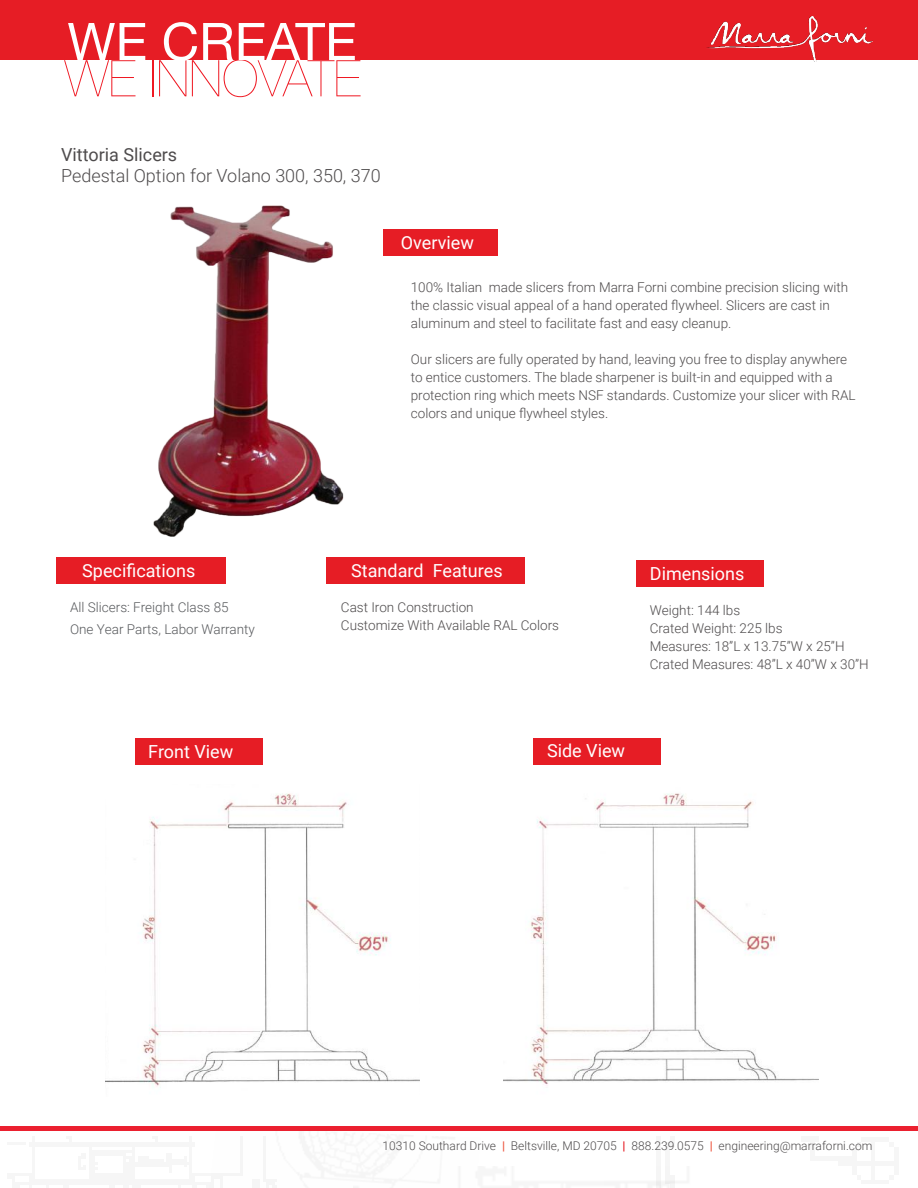
<style>
.page{position:relative;width:918px;height:1188px;background:#fff}
.page>*{position:absolute;margin:0;border:0;box-sizing:border-box;transform-origin:0 0}
.t1{font:51.9px "Helvetica Neue";color:#fff}
.t2{font:200 50.7px "Helvetica Neue";color:#ef1923}
.t3{font:18px "Roboto";color:#fff}
.t4{font:300 18px "Roboto";color:#4e4b4c}
.t5{font:18px "Roboto";color:#4e4b4c}
.t6{font:300 13.5px/18px "Roboto";color:#4e4b4c}
.t7{font:300 13.5px/21.6px "Roboto";color:#57595c}
.t8{font:300 12px "Roboto";color:#4e4b4c}
.s1{font-weight:700;color:#ee5b45}
.s2{font-weight:700;color:#e61d25}
</style>
<div class="page">
<div style="left:383px;top:230px;width:115px;height:26px;background:#e61d25"></div>
<div style="left:327px;top:558px;width:198px;height:26px;background:#e61d25"></div>
<div style="left:0;top:1126px;width:918px;height:5px;background:#eb202f"></div>
<div style="left:0;top:0;width:918px;height:59px;background:#e61d25"></div>
<img style="left:706px;top:17px;width:167px;height:45px">
<div style="left:636px;top:560px;width:128px;height:27px;background:#e61d25"></div>
<div style="left:534px;top:738px;width:127px;height:26px;background:#e61d25"></div>
<div style="left:135px;top:739px;width:127px;height:26px;background:#e61d25"></div>
<img style="left:105px;top:793px;width:315px;height:294px">
<img style="left:504px;top:793px;width:315px;height:292px">
<img style="left:56px;top:205px;width:393px;height:379px">
<h1 class="t1" style="left:67px;top:4px;width:291px">WE CREATE</h1>
<h2 class="t2" style="left:65px;top:39px;width:298px">WE INNOVATE</h2>
<h3 class="t5" style="left:61px;top:142px;width:118px">Vittoria Slicers</h3>
<h3 class="t4" style="left:61px;top:163px;width:321px">Pedestal Option for Volano 300, 350, 370</h3>
<h3 class="t3" style="left:401px;top:230px;width:75px">Overview</h3>
<p class="t6" style="left:411px;top:277px;width:439px">100% Italian made slicers from Marra Forni combine precision slicing with the classic visual appeal of a hand operated flywheel. Slicers are cast in aluminum and steel to facilitate fast and easy cleanup.</p>
<p class="t6" style="left:411px;top:349px;width:446px">Our slicers are fully operated by hand, leaving you free to display anywhere to entice customers. The blade sharpener is built-in and equipped with a protection ring which meets NSF standards. Customize your slicer with RAL colors and unique flywheel styles.</p>
<h3 class="t3" style="left:82px;top:558px;width:115px">Specifications</h3>
<h3 class="t3" style="left:351px;top:558px;width:153px">Standard Features</h3>
<h3 class="t3" style="left:650px;top:561px;width:96px">Dimensions</h3>
<p class="t7" style="left:70px;top:596px;width:186px">All Slicers: Freight Class 85<br>One Year Parts, Labor Warranty</p>
<p class="t6" style="left:341px;top:598px;width:220px">Cast Iron Construction<br>Customize With Available RAL Colors</p>
<p class="t6" style="left:650px;top:600px;width:221px">Weight: 144 lbs<br>Crated Weight: 225 lbs<br>Measures: 18”L x 13.75”W x 25”H<br>Crated Measures: 48”L x 40”W x 30”H</p>
<h3 class="t3" style="left:148px;top:739px;width:87px">Front View</h3>
<h3 class="t3" style="left:547px;top:738px;width:80px">Side View</h3>
<p class="t8" style="left:383px;top:1138px;width:491px">10310 Southard Drive <span class="s1">|</span> Beltsville, MD 20705 <span class="s2">|</span> 888.239.0575 <span class="s1">|</span> engineering@marraforni.com</p>
</div>
